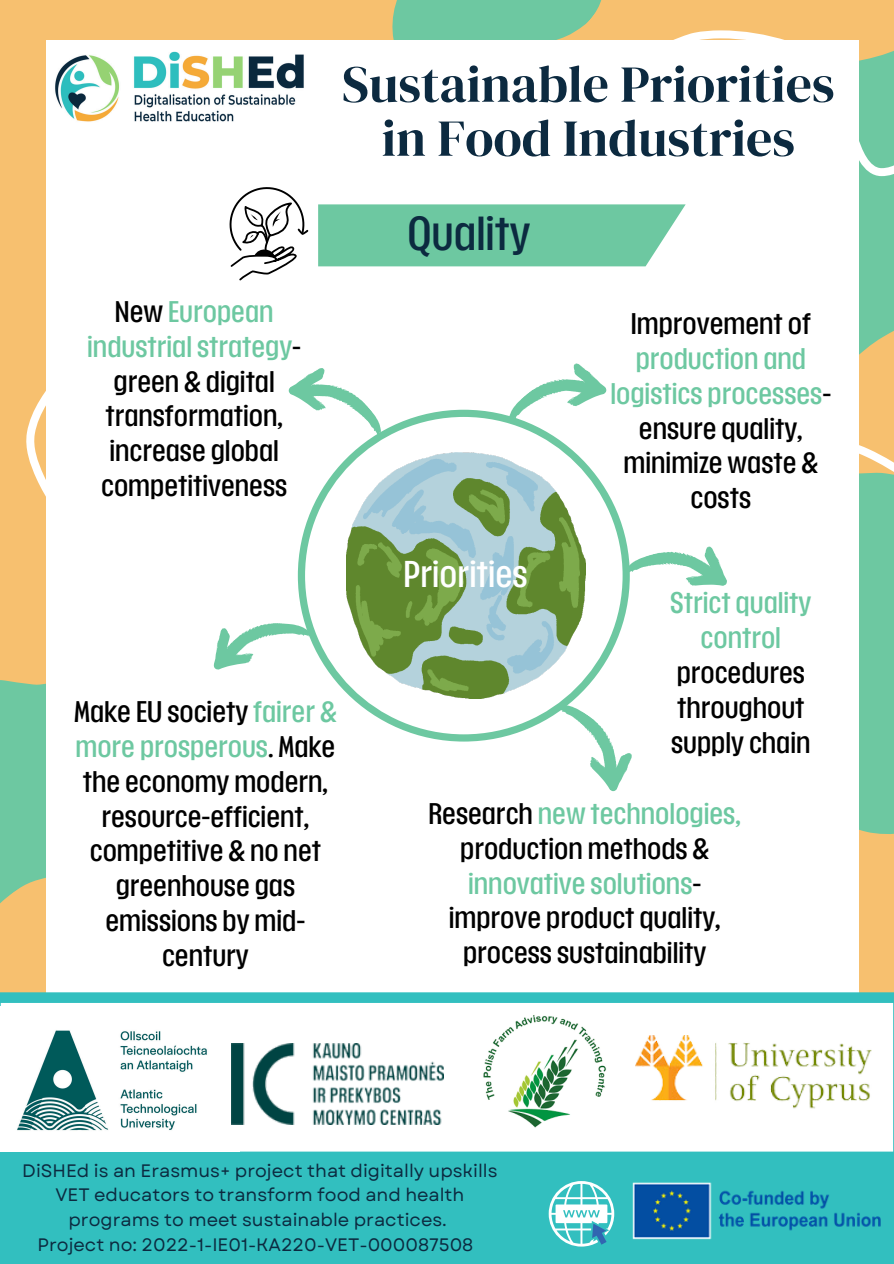
<style>
.page{position:relative;width:894px;height:1264px;background:#fff}
.page>*{position:absolute;margin:0;border:0;box-sizing:border-box;transform-origin:0 0}
.t1{font:51.75px/54px "DM Serif Display";color:#0c2a40;text-align:center}
.t2{font:expanded 40.35px "Placard Next";color:#0c2a40}
.t3{font:expanded 31.5px "Placard Next";color:#fff}
.t4{font:expanded 25.2px/34.8px "Placard Next";color:#000;text-align:center}
.t5{font:18px/24.8px "Garet";color:#0c2a40;text-align:center}
.s1{color:#6dc8a1}
</style>
<div class="page">
<div style="left:0;top:0;width:893px;height:1263px;background:#f7c06f"></div>
<svg style="left:858px;top:538px;width:35px;height:355px;fill:#6dc8a1"></svg>
<div style="left:392px;top:0;width:178px;height:40px;background:#6dc8a1"></div>
<svg style="left:570px;top:0;width:32px;height:35px"></svg>
<svg style="left:588px;top:30px;width:305px;height:508px"></svg>
<div style="left:0;top:680px;width:46px;height:120px;background:#6dc8a1"></div>
<svg style="left:0;top:800px;width:46px;height:104px;fill:#6dc8a1"></svg>
<div style="left:46px;top:40px;width:812px;height:1183px;background:#fff"></div>
<svg style="left:318px;top:204px;width:367px;height:62px;background:#75cba6"></svg>
<svg style="left:298px;top:410px;width:329px;height:331px"></svg>
<svg style="left:502px;top:363px;width:106px;height:89px"></svg>
<svg style="left:288px;top:368px;width:100px;height:94px"></svg>
<svg style="left:621px;top:537px;width:106px;height:73px"></svg>
<svg style="left:213px;top:620px;width:99px;height:53px"></svg>
<svg style="left:229px;top:187px;width:79px;height:93px"></svg>
<img style="left:55px;top:51px;width:249px;height:71px">
<div style="left:0;top:992px;width:893px;height:271px;background:#32bfbf"></div>
<svg style="left:1px;top:1002px;width:891px;height:149px"></svg>
<svg style="left:548px;top:1180px;width:66px;height:66px"></svg>
<img style="left:477px;top:1010px;width:133px;height:133px">
<img style="left:635px;top:1035px;width:236px;height:80px">
<img style="left:631px;top:1180px;width:262px;height:60px">
<img style="left:0;top:1006px;width:239px;height:145px">
<img style="left:231px;top:1043px;width:212px;height:81px">
<svg style="left:534px;top:697px;width:98px;height:95px"></svg>
<p class="t1" style="left:342px;top:57px;width:494px">Sustainable Priorities in Food Industries</p>
<p class="t4" style="left:87px;top:294px;width:215px">New <span class="s1">European industrial strategy&shy;</span>green &amp; digital transformation, increase global competitiveness</p>
<p class="t4" style="left:74px;top:694px;width:264px">Make EU society <span class="s1">fairer &amp; more prosperous</span>. Make the economy modern, resource-efficient, competitive &amp; no net greenhouse gas emissions by mid&shy;century</p>
<p class="t2" style="left:407px;top:206px;width:124px">Quality</p>
<p class="t3" style="left:403px;top:552px;width:126px">Priorities</p>
<p class="t4" style="left:610px;top:306px;width:222px">Improvement of <span class="s1">production and logistics processes&shy;</span>ensure quality, minimize waste &amp; costs</p>
<p class="t4" style="left:670px;top:585px;width:143px"><span class="s1">Strict quality control </span>procedures throughout supply chain</p>
<h1 class="t4" style="left:428px;top:795px;width:314px">Research <span class="s1">new technologies, </span>production methods &amp; <span class="s1">innovative solutions&shy;</span>improve product quality, process sustainability</h1>
<h2 class="t5" style="left:22px;top:1157px;width:476px">DiSHEd is an Erasmus+ project that digitally upskills<br>VET educators to transform food and health programs to meet sustainable practices.</h2>
<h4 class="t5" style="left:38px;top:1232px;width:437px">Project no: 2022-1-IE01-KA220-VET-000087508</h4>
</div>
